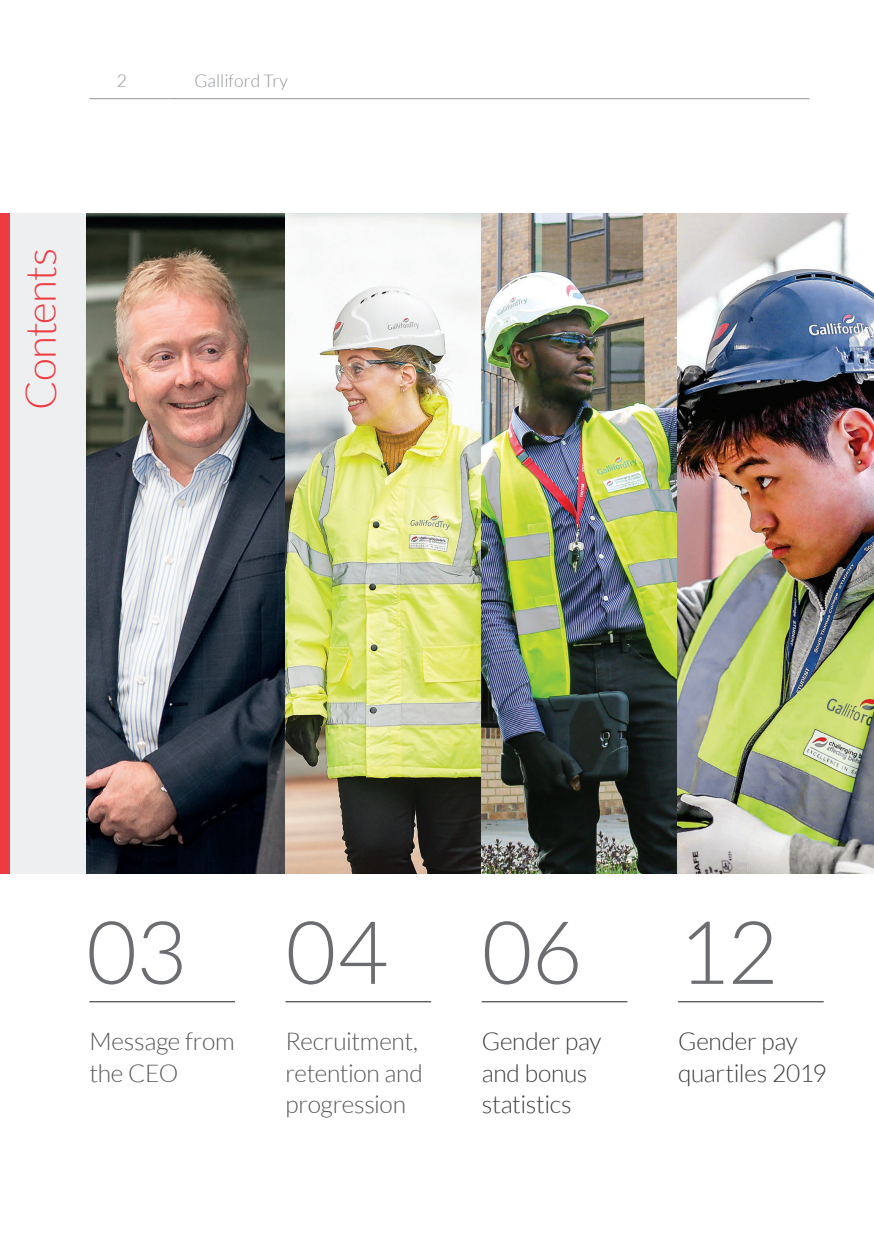
<style>
.page{position:relative;width:874px;height:1241px;background:#fff}
.page>*{position:absolute;margin:0;border:0;box-sizing:border-box;transform-origin:0 0}
.Cover_title{font:300 87.5px "Lato";letter-spacing:-.01em;color:#6c6d70}
.Contents_title{font:300 42px "Lato";letter-spacing:-.02em;color:#ee3a41}
.Contents{font:300 24.5px/31.5px "Lato";letter-spacing:-.015em;color:#57585a}
.Cover_title-2{font:300 24.5px/31.5px "Lato";letter-spacing:-.01em;color:#3e3e3f}
.t1{font:300 17.5px "Lato";color:#939598}
</style>
<div class="page">
<div style="left:0;top:213px;width:873px;height:660px;background:#eeeff1"></div>
<img style="left:86px;top:213px;width:787px;height:660px">
<div style="left:0;top:213px;width:10px;height:660px;background:#ee3a41"></div>
<hr style="left:89px;top:1001px;width:146px;height:1px;background:#231f20">
<hr style="left:285px;top:1001px;width:146px;height:1px;background:#231f20">
<hr style="left:481px;top:1001px;width:146px;height:1px;background:#231f20">
<hr style="left:677px;top:1001px;width:146px;height:1px;background:#231f20">
<hr style="left:89px;top:98px;width:79px;height:1px;background:#939598">
<hr style="left:168px;top:98px;width:641px;height:1px;background:#939598">
<p class="t1" style="left:117px;top:72px;width:12px">2</p>
<p class="t1" style="left:194px;top:72px;width:95px">Galliford Try</p>
<p class="Contents_title" style="left:18px;top:410px;width:164px;rotate:-90deg">Contents</p>
<p class="Cover_title" style="left:86px;top:905px;width:102px">03</p>
<p class="Cover_title" style="left:285px;top:905px;width:104px">04</p>
<p class="Cover_title" style="left:481px;top:905px;width:102px">06</p>
<p class="Cover_title" style="left:677px;top:905px;width:102px">12</p>
<p class="Contents" style="left:89px;top:1025px;width:147px">Message from the CEO</p>
<p class="Contents" style="left:285px;top:1025px;width:139px">Recruitment, retention and progression</p>
<p class="Cover_title-2" style="left:481px;top:1025px;width:121px">Gender pay and bonus statistics</p>
<p class="Cover_title-2" style="left:677px;top:1025px;width:150px">Gender pay quartiles 2019</p>
</div>
